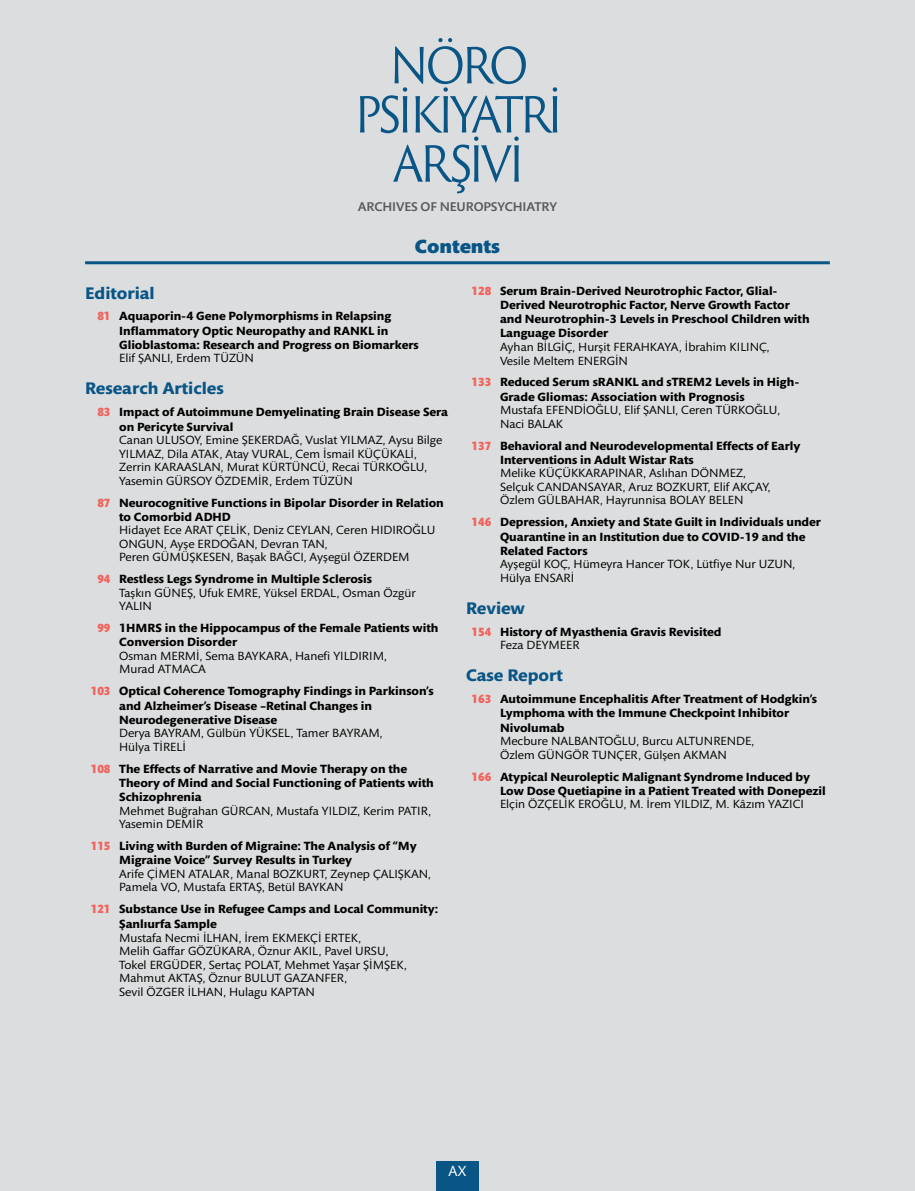
<style>
.page{position:relative;width:915px;height:1191px;background:#fff}
.page>*{position:absolute;margin:0;border:0;box-sizing:border-box;transform-origin:0 0}
.t1{font:900 19.5px "Mundo Sans Std";color:#085586;scale:1.05 1}
.t2{font:700 17.1px "Mundo Sans Std";color:#085586;scale:1.05 1}
.t3{font:15px "Mundo Sans Std";color:#fff}
.t4{font:500 12.9px "Mundo Sans Std";letter-spacing:-.01em;color:#58595b;scale:1.05 1}
.t5{font:700 12.15px/14.2px "Mundo Sans Std";color:#000;scale:1.05 1}
.t6{font:12.15px/13.5px "Mundo Sans Std";color:#000;scale:1.05 1}
.s1{font-weight:900;color:#f1645c}
.s2{font-weight:700}
.s3{font-weight:400}
</style>
<div class="page">
<div style="left:0;top:0;width:914px;height:1191px;background:#dcddde"></div>
<div style="left:436px;top:1161px;width:42px;height:30px;background:#085586"></div>
<svg style="left:360px;top:38px;width:197px;height:155px"></svg>
<hr style="left:85px;top:261px;width:744px;height:3px;background:#085586">
<p class="t4" style="left:357px;top:200px;width:191px">ARCHIVES OF NEUROPSYCHIATRY</p>
<h1 class="t1" style="left:415px;top:235px;width:83px">Contents</h1>
<h2 class="t2" style="left:85px;top:283px;width:68px">Editorial</h2>
<p class="t5" style="left:119px;top:309px;width:287px;text-indent:-22px"><span class="s1">81</span> Aquaporin-4 Gene Polymorphisms in Relapsing<br>Inflammatory Optic Neuropathy and RANKL in<br>Glioblastoma: Research and Progress on Biomarkers</p>
<p class="t6" style="left:119px;top:352px;width:130px">Elif ŞANLI, Erdem TÜZÜN</p>
<h2 class="t2" style="left:85px;top:379px;width:133px">Research Articles</h2>
<p class="t5" style="left:119px;top:405px;width:315px;text-indent:-22px"><span class="s1">83</span> Impact of Autoimmune Demyelinating Brain Disease Sera on Pericyte Survival</p>
<p class="t6" style="left:119px;top:433px;width:309px">Canan ULUSOY, Emine ŞEKERDAĞ, Vuslat YILMAZ, Aysu Bilge YILMAZ, Dila ATAK, Atay VURAL, Cem İsmail KÜÇÜKALİ, Zerrin KARAASLAN, Murat KÜRTÜNCÜ, Recai TÜRKOĞLU, Yasemin GÜRSOY ÖZDEMİR, Erdem TÜZÜN</p>
<p class="t5" style="left:119px;top:495px;width:310px;text-indent:-22px"><span class="s1">87</span> Neurocognitive Functions in Bipolar Disorder in Relation to Comorbid ADHD</p>
<p class="t6" style="left:119px;top:524px;width:302px">Hidayet Ece ARAT ÇELİK, Deniz CEYLAN, Ceren HIDIROĞLU<br>ONGUN, Ayşe ERDOĞAN, Devran TAN,<br>Peren GÜMÜŞKESEN, Başak BAĞCI, Ayşegül ÖZERDEM</p>
<p class="t6" style="left:119px;top:573px;width:284px;text-indent:-22px"><span class="s1">94</span> <span class="s2">Restless Legs Syndrome in Multiple Sclerosis<br></span>Taşkın GÜNEŞ, Ufuk EMRE, Yüksel ERDAL, Osman Özgür<br>YALIN</p>
<p class="t5" style="left:119px;top:621px;width:305px;text-indent:-22px"><span class="s1">99</span> 1HMRS in the Hippocampus of the Female Patients with<br>Conversion Disorder</p>
<p class="t6" style="left:119px;top:649px;width:256px">Osman MERMİ, Sema BAYKARA, Hanefi YILDIRIM,<br>Murad ATMACA</p>
<p class="t5" style="left:119px;top:684px;width:301px;text-indent:-28px"><span class="s1">103</span> Optical Coherence Tomography Findings in Parkinson’s and Alzheimer’s Disease –Retinal Changes in<br>Neurodegenerative Disease</p>
<p class="t6" style="left:119px;top:727px;width:252px">Derya BAYRAM, Gülbün YÜKSEL, Tamer BAYRAM,<br>Hülya TİRELİ</p>
<p class="t5" style="left:119px;top:762px;width:301px;text-indent:-28px"><span class="s1">108</span> The Effects of Narrative and Movie Therapy on the<br>Theory of Mind and Social Functioning of Patients with<br>Schizophrenia</p>
<p class="t6" style="left:119px;top:804px;width:299px">Mehmet Buğrahan GÜRCAN, Mustafa YILDIZ, Kerim PATIR,<br>Yasemin DEMİR</p>
<p class="t5" style="left:119px;top:839px;width:285px;text-indent:-28px"><span class="s1">115</span> Living with Burden of Migraine: The Analysis of “My<br>Migraine Voice” Survey Results in Turkey</p>
<p class="t6" style="left:119px;top:867px;width:298px">Arife ÇİMEN ATALAR, Manal BOZKURT, Zeynep ÇALIŞKAN,<br>Pamela VO, Mustafa ERTAŞ, Betül BAYKAN</p>
<p class="t5" style="left:119px;top:902px;width:305px;text-indent:-28px"><span class="s1">121</span> Substance Use in Refugee Camps and Local Community:<br>Şanlıurfa Sample</p>
<p class="t6" style="left:119px;top:931px;width:275px">Mustafa Necmi İLHAN, İrem EKMEKÇİ ERTEK,<br>Melih Gaffar GÖZÜKARA, Öznur AKIL, Pavel URSU, Tokel ERGÜDER, Sertaç POLAT, Mehmet Yaşar ŞİMŞEK, Mahmut AKTAŞ, Öznur BULUT GAZANFER,<br>Sevil ÖZGER İLHAN, Hulagu KAPTAN</p>
<p class="t5" style="left:500px;top:284px;width:296px;text-indent:-28px"><span class="s1">128</span> Serum Brain-Derived Neurotrophic Factor, Glial-Derived Neurotrophic Factor, Nerve Growth Factor and Neurotrophin-3 Levels in Preschool Children with Language Disorder</p>
<p class="t6" style="left:500px;top:340px;width:258px">Ayhan BİLGİÇ, Hurşit FERAHKAYA, İbrahim KILINÇ,<br>Vesile Meltem ENERGİN</p>
<p class="t5" style="left:500px;top:375px;width:286px;text-indent:-28px"><span class="s1">133</span> Reduced Serum sRANKL and sTREM2 Levels in High-<br>Grade Gliomas: Association with Prognosis</p>
<p class="t6" style="left:500px;top:404px;width:268px">Mustafa EFENDİOĞLU, Elif ŞANLI, Ceren TÜRKOĞLU,<br>Naci BALAK</p>
<p class="t5" style="left:500px;top:438px;width:287px;text-indent:-28px"><span class="s1">137</span> Behavioral and Neurodevelopmental Effects of Early<br>Interventions in Adult Wistar Rats</p>
<p class="t6" style="left:500px;top:467px;width:259px">Melike KÜÇÜKKARAPINAR, Aslıhan DÖNMEZ,<br>Selçuk CANDANSAYAR, Aruz BOZKURT, Elif AKÇAY,<br>Özlem GÜLBAHAR, Hayrunnisa BOLAY BELEN</p>
<p class="t5" style="left:500px;top:515px;width:307px;text-indent:-28px"><span class="s1">146</span> Depression, Anxiety and State Guilt in Individuals under<br>Quarantine in an Institution due to COVID-19 and the<br>Related Factors</p>
<p class="t6" style="left:500px;top:558px;width:282px">Ayşegül KOÇ, Hümeyra Hancer TOK, Lütfiye Nur UZUN,<br>Hülya ENSARİ</p>
<h2 class="t2" style="left:466px;top:598px;width:58px">Review</h2>
<p class="t5" style="left:500px;top:625px;width:212px;line-height:13.5px;text-indent:-28px"><span class="s1">154</span> History of Myasthenia Gravis Revisited<br><span class="s3">Feza DEYMEER</span></p>
<h2 class="t2" style="left:466px;top:666px;width:94px">Case Report</h2>
<p class="t5" style="left:500px;top:692px;width:303px;text-indent:-28px"><span class="s1">163</span> Autoimmune Encephalitis After Treatment of Hodgkin’s<br>Lymphoma with the Immune Checkpoint Inhibitor<br>Nivolumab</p>
<p class="t6" style="left:500px;top:734px;width:243px">Mecbure NALBANTOĞLU, Burcu ALTUNRENDE,<br>Özlem GÜNGÖR TUNÇER, Gülşen AKMAN</p>
<p class="t5" style="left:500px;top:769px;width:311px;text-indent:-28px"><span class="s1">166</span> Atypical Neuroleptic Malignant Syndrome Induced by<br>Low Dose Quetiapine in a Patient Treated with Donepezil</p>
<p class="t6" style="left:500px;top:798px;width:291px">Elçin ÖZÇELİK EROĞLU, M. İrem YILDIZ, M. Kâzım YAZICI</p>
<p class="t3" style="left:448px;top:1162px;width:19px">AX</p>
</div>
